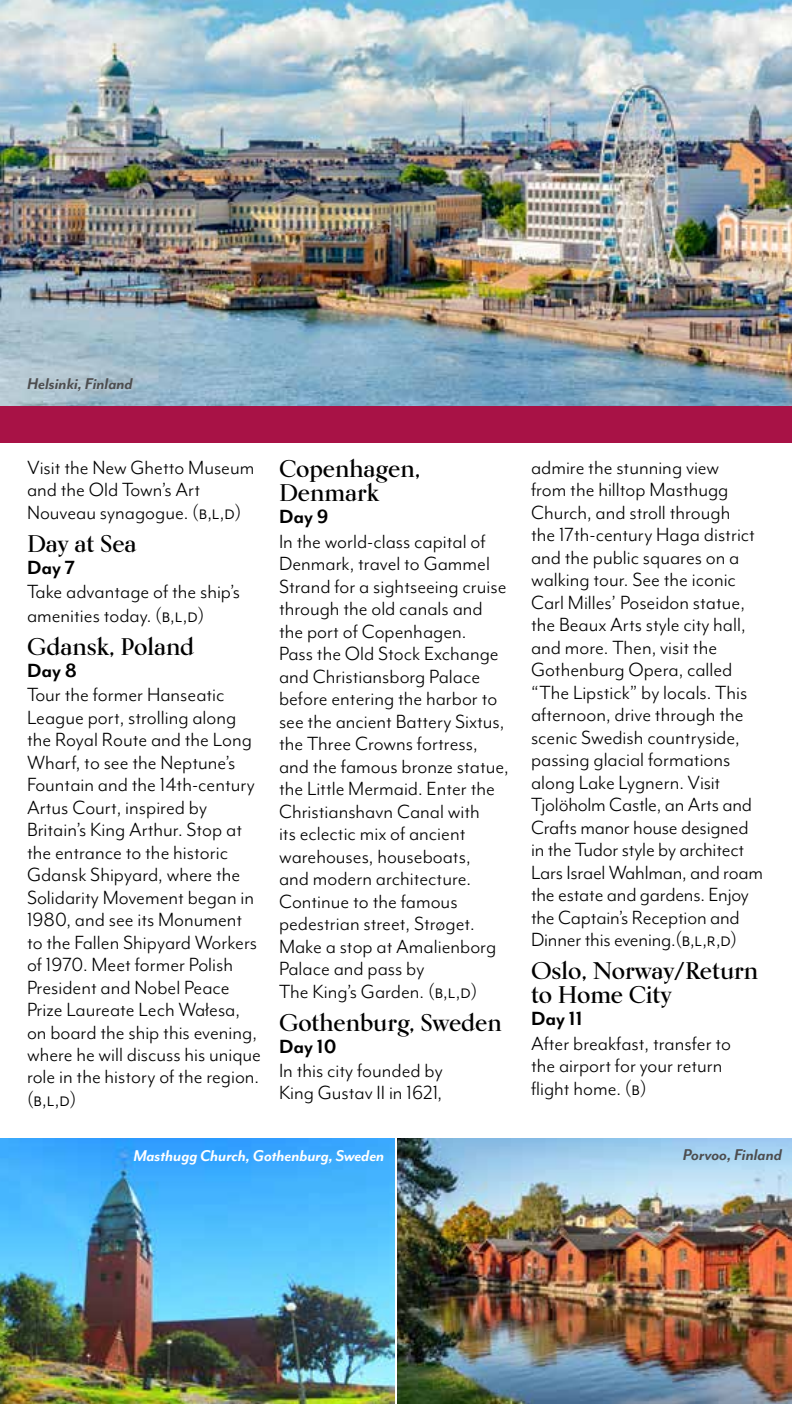
<style>
.page{position:relative;width:792px;height:1404px;background:#fff}
.page>*{position:absolute;margin:0;border:0;box-sizing:border-box;transform-origin:0 0}
.t1{font:700 24px/24px "Kumlien Pro";color:#000}
.t2{font:22px/22.6px "Mr Eaves Mod OT";color:#000}
.t3{font:700 22px "Mr Eaves Mod OT";color:#000}
.t4{font:italic 700 18px "Mr Eaves Mod OT";letter-spacing:-.01em;color:#fff}
.t5{font:italic 700 18px "Mr Eaves Mod OT";letter-spacing:-.005em;color:#4d4d4f}
</style>
<div class="page">
<img style="left:0;top:0;width:792px;height:406px">
<img style="left:398px;top:1138px;width:394px;height:266px">
<img style="left:0;top:1138px;width:394px;height:266px">
<div style="left:0;top:406px;width:792px;height:37px;background:#a81246"></div>
<p class="t5" style="left:27px;top:374px;width:107px">Helsinki, Finland</p>
<p class="t2" style="left:27px;top:456px;width:229px">Visit the New Ghetto Museum and the Old Town’s Art<br>Nouveau synagogue. (b,l,d)</p>
<p class="t1" style="left:27px;top:531px;width:111px">Day at Sea</p>
<p class="t3" style="left:27px;top:555px;width:50px">Day 7</p>
<p class="t2" style="left:27px;top:579px;width:215px;line-height:24px">Take advantage of the ship’s amenities today. (b,l,d)</p>
<p class="t1" style="left:27px;top:634px;width:169px">Gdansk, Poland</p>
<p class="t3" style="left:27px;top:658px;width:52px">Day 8</p>
<p class="t2" style="left:27px;top:683px;width:236px">Tour the former Hanseatic<br>League port, strolling along the Royal Route and the Long<br>Wharf, to see the Neptune’s<br>Fountain and the 14th-century<br>Artus Court, inspired by<br>Britain’s King Arthur. Stop at the entrance to the historic<br>Gdansk Shipyard, where the<br>Solidarity Movement began in<br>1980, and see its Monument to the Fallen Shipyard Workers of 1970. Meet former Polish<br>President and Nobel Peace<br>Prize Laureate Lech Wałesa, on board the ship this evening, where he will discuss his unique role in the history of the region. (b,l,d)</p>
<p class="t1" style="left:279px;top:456px;width:143px">Copenhagen,<br>Denmark</p>
<p class="t3" style="left:279px;top:504px;width:51px">Day 9</p>
<p class="t2" style="left:279px;top:530px;width:231px">In the world-class capital of<br>Denmark, travel to Gammel<br>Strand for a sightseeing cruise through the old canals and the port of Copenhagen.<br>Pass the Old Stock Exchange and Christiansborg Palace before entering the harbor to see the ancient Battery Sixtus, the Three Crowns fortress, and the famous bronze statue, the Little Mermaid. Enter the<br>Christianshavn Canal with<br>its eclectic mix of ancient warehouses, houseboats,<br>and modern architecture.<br>Continue to the famous pedestrian street, Strøget.<br>Make a stop at Amalienborg<br>Palace and pass by<br>The King’s Garden. (b,l,d)</p>
<p class="t1" style="left:279px;top:1010px;width:224px">Gothenburg, Sweden</p>
<p class="t3" style="left:279px;top:1034px;width:59px">Day 10</p>
<p class="t2" style="left:279px;top:1059px;width:165px">In this city founded by<br>King Gustav II in 1621,</p>
<p class="t2" style="left:531px;top:456px;width:234px">admire the stunning view<br>from the hilltop Masthugg<br>Church, and stroll through<br>the 17th-century Haga district and the public squares on a walking tour. See the iconic<br>Carl Milles’ Poseidon statue, the Beaux Arts style city hall, and more. Then, visit the<br>Gothenburg Opera, called “The Lipstick” by locals. This afternoon, drive through the scenic Swedish countryside, passing glacial formations along Lake Lygnern. Visit<br>Tjolöholm Castle, an Arts and<br>Crafts manor house designed in the Tudor style by architect<br>Lars Israel Wahlman, and roam the estate and gardens. Enjoy the Captain’s Reception and<br>Dinner this evening.(b,l,r,d)</p>
<p class="t1" style="left:531px;top:958px;width:229px">Oslo, Norway/Return to Home City</p>
<p class="t3" style="left:531px;top:1006px;width:53px">Day 11</p>
<p class="t2" style="left:531px;top:1032px;width:202px">After breakfast, transfer to the airport for your return flight home. (b)</p>
<p class="t4" style="left:133px;top:1146px;width:253px">Masthugg Church, Gothenburg, Sweden</p>
<p class="t5" style="left:683px;top:1145px;width:101px">Porvoo, Finland</p>
</div>
